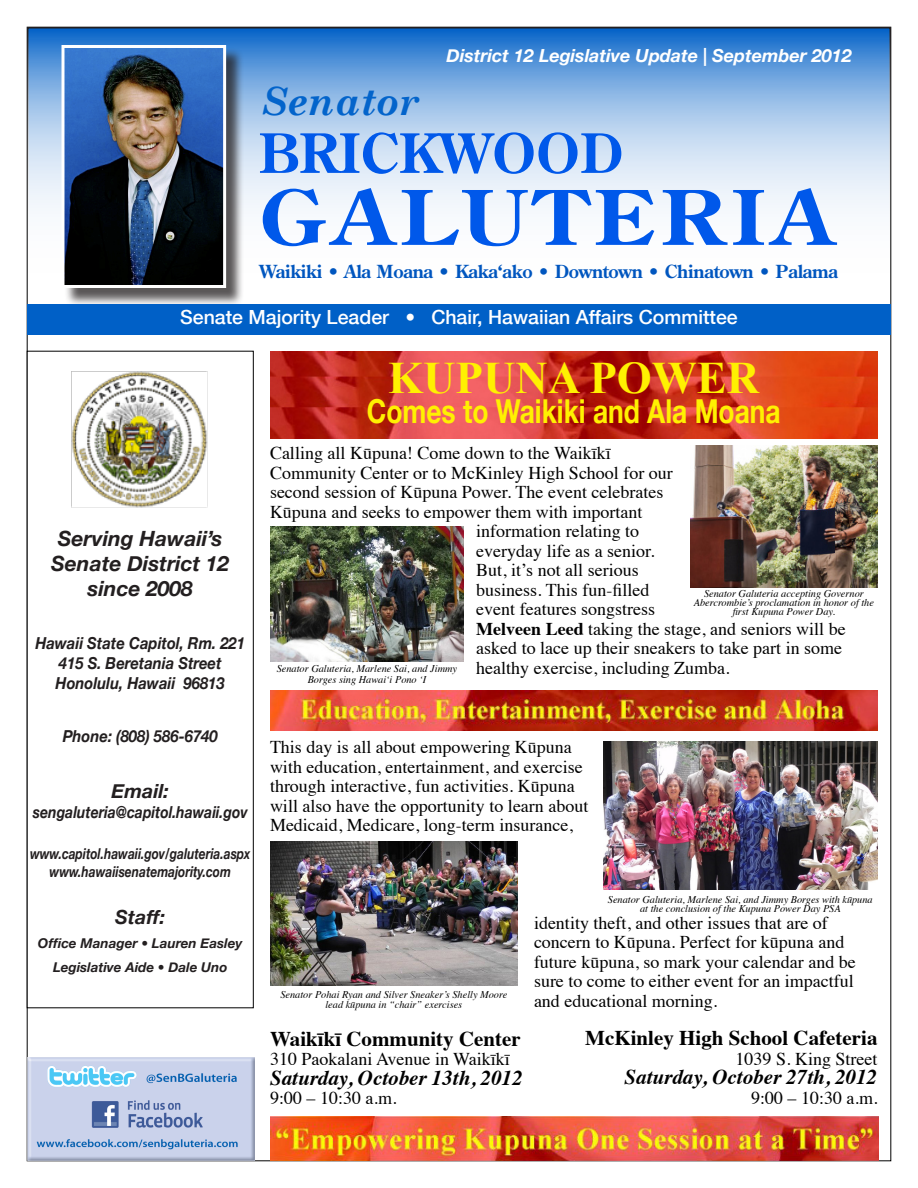
<style>
.page{position:relative;width:918px;height:1188px;background:#fff}
.page>*{position:absolute;margin:0;border:0;box-sizing:border-box;transform-origin:0 0}
.t1{font:700 75px "Century Old Style Std";letter-spacing:.08em;color:#0058ea;scale:1.15 1}
.t2{font:700 54px "Century Old Style Std";color:#0058ea}
.t3{font:700 45px "Times New Roman";color:#fff101}
.t4{font:italic 700 39px "Century Schoolbook";color:#0364cb}
.t5{font:700 33px "Helvetica Neue";color:#fff101;scale:.8 1}
.t6{font:italic 700 21px "Times";color:#000}
.t7{font:700 21px "Times";color:#000}
.t8{font:italic 700 21px "Helvetica Neue";color:#231f20}
.t9{font:500 19.5px "Helvetica Neue";color:#fff}
.t10{font:italic 700 19.5px "Helvetica Neue";color:#231f20}
.t11{font:18px/19.5px "Times";color:#000}
.t12{font:700 18px "Century Old Style Std";letter-spacing:-.015em;color:#0056bf}
.t13{font:italic 700 18px "Helvetica Neue";color:#fff}
.t14{font:italic 700 16.5px "Helvetica Neue";color:#231f20;scale:.9 1}
.t15{font:italic 700 16.5px "Helvetica Neue";color:#231f20;scale:.85 1}
.t16{font:italic 700 15px "Helvetica Neue";color:#231f20;scale:.8 1}
.t17{font:italic 700 13.5px "Helvetica Neue";color:#231f20}
.t18{font:italic 10.35px/9px "Times";color:#000;text-align:center}
.s1{font-weight:700}
</style>
<div class="page">
<svg style="left:30px;top:30px;width:858px;height:181px;background:#9dc1e9"></svg>
<div style="left:64px;top:47px;width:181px;height:259px;background:#231f20;opacity:.75"></div>
<img style="left:66px;top:49px;width:156px;height:235px">
<div style="left:62px;top:45px;width:164px;height:243px;border:3px solid #fff"></div>
<div style="left:27px;top:304px;width:864px;height:31px;background:#0060c7"></div>
<img style="left:28px;top:1058px;width:226px;height:103px">
<div style="left:27px;top:351px;width:227px;height:657px;background:#fff;border:1px solid #000"></div>
<img style="left:72px;top:371px;width:136px;height:137px">
<img style="left:691px;top:446px;width:187px;height:142px">
<img style="left:271px;top:1116px;width:608px;height:45px">
<img style="left:270px;top:351px;width:608px;height:87px">
<img style="left:270px;top:690px;width:607px;height:41px">
<img style="left:603px;top:742px;width:275px;height:148px">
<img style="left:270px;top:842px;width:248px;height:143px">
<img style="left:270px;top:527px;width:194px;height:135px">
<p class="t4" style="left:261px;top:77px;width:160px">Senator</p>
<p class="t13" style="left:447px;top:44px;width:407px">District 12 Legislative Update | September 2012</p>
<p class="t2" style="left:259px;top:118px;width:366px">BRICKWOOD</p>
<p class="t1" style="left:259px;top:168px;width:500px">GALUTERIA</p>
<p class="t12" style="left:260px;top:259px;width:580px">Waikiki • Ala Moana • Kaka‘ako • Downtown • Chinatown • Palama</p>
<p class="t9" style="left:180px;top:305px;width:559px">Senate Majority Leader • Chair, Hawaiian Affairs Committee</p>
<p class="t8" style="left:58px;top:526px;width:166px">Serving Hawaii’s</p>
<p class="t8" style="left:51px;top:551px;width:180px">Senate District 12</p>
<p class="t8" style="left:88px;top:576px;width:107px">since 2008</p>
<p class="t14" style="left:35px;top:633px;width:235px">Hawaii State Capitol, Rm. 221</p>
<p class="t14" style="left:59px;top:653px;width:182px">415 S. Beretania Street</p>
<p class="t14" style="left:56px;top:673px;width:189px">Honolulu, Hawaii 96813</p>
<p class="t14" style="left:63px;top:726px;width:174px">Phone: (808) 586-6740</p>
<p class="t10" style="left:112px;top:779px;width:59px">Email:</p>
<p class="t15" style="left:33px;top:802px;width:254px">sengaluteria@capitol.hawaii.gov</p>
<p class="t16" style="left:30px;top:845px;width:277px">www.capitol.hawaii.gov/galuteria.aspx</p>
<p class="t16" style="left:50px;top:863px;width:228px">www.hawaiisenatemajority.com</p>
<p class="t10" style="left:115px;top:905px;width:51px">Staff:</p>
<p class="t17" style="left:38px;top:935px;width:206px">Office Manager • Lauren Easley</p>
<p class="t17" style="left:53px;top:959px;width:176px">Legislative Aide • Dale Uno</p>
<p class="t3" style="left:388px;top:347px;width:373px">KUPUNA POWER</p>
<p class="t5" style="left:367px;top:391px;width:519px">Comes to Waikiki and Ala Moana</p>
<p class="t11" style="left:270px;top:442px;width:342px">Calling all Kūpuna! Come down to the Waikīkī</p>
<p class="t11" style="left:270px;top:461px;width:404px">Community Center or to McKinley High School for our</p>
<p class="t11" style="left:270px;top:481px;width:395px">second session of Kūpuna Power. The event celebrates</p>
<p class="t11" style="left:270px;top:500px;width:374px">Kūpuna and seeks to empower them with important</p>
<p class="t11" style="left:476px;top:520px;width:164px">information relating to</p>
<p class="t11" style="left:476px;top:539px;width:180px">everyday life as a senior.</p>
<p class="t11" style="left:476px;top:559px;width:175px">But, it’s not all serious business. This fun-filled</p>
<p class="t11" style="left:476px;top:598px;width:180px">event features songstress</p>
<p class="t11" style="left:476px;top:617px;width:371px"><span class="s1">Melveen Leed</span> taking the stage, and seniors will be asked to lace up their sneakers to take part in some healthy exercise, including Zumba.</p>
<p class="t18" style="left:694px;top:588px;width:182px">Senator Galuteria accepting Governor<br>Abercrombie’s proclamation in honor of the first Kupuna Power Day.</p>
<p class="t18" style="left:277px;top:663px;width:182px;line-height:10.4px">Senator Galuteria, Marlene Sai, and Jimmy<br>Borges sing Hawaiʻi Pono ʻI</p>
<p class="t11" style="left:270px;top:736px;width:320px">This day is all about empowering Kūpuna with education, entertainment, and exercise through interactive, fun activities. Kūpuna will also have the opportunity to learn about Medicaid, Medicare, long-term insurance,</p>
<p class="t18" style="left:608px;top:894px;width:266px">Senator Galuteria, Marlene Sai, and Jimmy Borges with kūpuna at the conclusion of the Kupuna Power Day PSA</p>
<p class="t18" style="left:280px;top:989px;width:228px">Senator Pohai Ryan and Silver Sneaker’s Shelly Moore</p>
<p class="t18" style="left:325px;top:999px;width:138px">lead kūpuna in “chair” exercises</p>
<p class="t7" style="left:270px;top:1018px;width:252px">Waikīkī Community Center</p>
<p class="t11" style="left:270px;top:1048px;width:241px">310 Paokalani Avenue in Waikīkī</p>
<p class="t6" style="left:270px;top:1058px;width:254px">Saturday, October 13th, 2012</p>
<p class="t11" style="left:270px;top:1087px;width:128px">9:00 – 10:30 a.m.</p>
<p class="t11" style="left:534px;top:911px;width:323px">identity theft, and other issues that are of concern to Kūpuna. Perfect for kūpuna and future kūpuna, so mark your calendar and be sure to come to either event for an impactful and educational morning.</p>
<p class="t7" style="left:585px;top:1018px;width:294px">McKinley High School Cafeteria</p>
<p class="t11" style="left:736px;top:1048px;width:144px">1039 S. King Street</p>
<p class="t6" style="left:625px;top:1058px;width:254px">Saturday, October 27th, 2012</p>
<p class="t11" style="left:751px;top:1087px;width:128px">9:00 – 10:30 a.m.</p>
</div>
